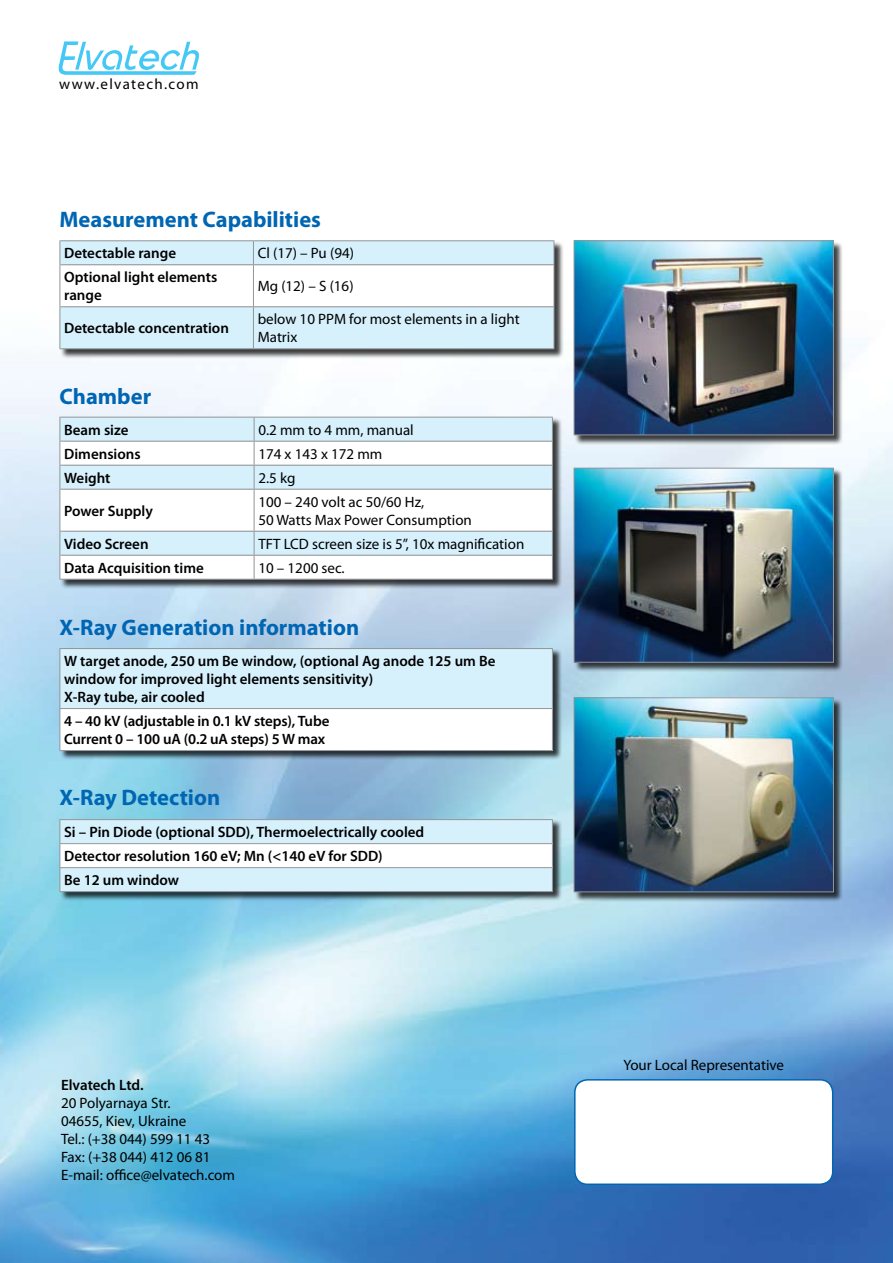
<style>
.page{position:relative;width:893px;height:1263px;background:#fff}
.page>*{position:absolute;margin:0;border:0;box-sizing:border-box;transform-origin:0 0}
.t1{font:700 22.5px "Myriad Pro";color:#0066b3}
.t2{font:600 15px/18px "Myriad Pro";color:#000}
.t3{font:15px/18px "Myriad Pro";color:#000}
.t4{font:15px "Myriad Pro";letter-spacing:.09em;color:#000}
</style>
<div class="page">
<img style="left:0;top:66px;width:893px;height:1197px">
<div style="left:60px;top:241px;width:529px;height:158px;background:#000;opacity:.75"></div>
<div style="left:61px;top:307px;width:493px;height:41px;background:#d6f0fc"></div>
<hr style="left:60px;top:240px;width:193px;height:1px;background:#939598">
<hr style="left:253px;top:240px;width:301px;height:1px;background:#939598">
<svg style="left:60px;top:241px;width:495px;height:66px"></svg>
<hr style="left:60px;top:264px;width:193px;height:1px;background:#939598">
<hr style="left:60px;top:265px;width:1px;height:41px;background:#939598">
<hr style="left:253px;top:264px;width:301px;height:1px;background:#939598">
<hr style="left:253px;top:265px;width:1px;height:41px;background:#939598">
<hr style="left:554px;top:265px;width:1px;height:41px;background:#939598">
<hr style="left:60px;top:306px;width:193px;height:1px;background:#939598">
<hr style="left:60px;top:307px;width:1px;height:41px;background:#939598">
<hr style="left:253px;top:306px;width:301px;height:1px;background:#939598">
<hr style="left:253px;top:307px;width:1px;height:41px;background:#939598">
<hr style="left:554px;top:307px;width:1px;height:41px;background:#939598">
<hr style="left:60px;top:348px;width:193px;height:1px;background:#939598">
<hr style="left:253px;top:348px;width:301px;height:1px;background:#939598">
<div style="left:60px;top:417px;width:529px;height:182px;background:#000;opacity:.75"></div>
<div style="left:61px;top:418px;width:491px;height:23px;background:#d6f0fc"></div>
<svg style="left:61px;top:442px;width:491px;height:137px"></svg>
<hr style="left:60px;top:417px;width:194px;height:1px;background:#939598">
<hr style="left:254px;top:417px;width:299px;height:1px;background:#939598">
<hr style="left:60px;top:441px;width:194px;height:1px;background:#939598">
<hr style="left:254px;top:441px;width:299px;height:1px;background:#939598">
<hr style="left:60px;top:465px;width:194px;height:1px;background:#939598">
<svg style="left:60px;top:417px;width:1px;height:72px"></svg>
<hr style="left:254px;top:465px;width:299px;height:1px;background:#939598">
<svg style="left:254px;top:417px;width:1px;height:72px"></svg>
<svg style="left:552px;top:417px;width:1px;height:72px"></svg>
<hr style="left:60px;top:489px;width:194px;height:1px;background:#939598">
<hr style="left:60px;top:489px;width:1px;height:42px;background:#939598">
<hr style="left:254px;top:489px;width:299px;height:1px;background:#939598">
<hr style="left:254px;top:489px;width:1px;height:42px;background:#939598">
<hr style="left:552px;top:489px;width:1px;height:42px;background:#939598">
<hr style="left:60px;top:531px;width:194px;height:1px;background:#939598">
<hr style="left:254px;top:531px;width:299px;height:1px;background:#939598">
<hr style="left:60px;top:555px;width:194px;height:1px;background:#939598">
<svg style="left:60px;top:531px;width:1px;height:48px"></svg>
<hr style="left:254px;top:555px;width:299px;height:1px;background:#939598">
<svg style="left:254px;top:531px;width:1px;height:48px"></svg>
<svg style="left:552px;top:532px;width:1px;height:47px"></svg>
<hr style="left:60px;top:579px;width:194px;height:1px;background:#939598">
<hr style="left:254px;top:579px;width:299px;height:1px;background:#939598">
<div style="left:60px;top:648px;width:529px;height:128px;background:#000;opacity:.75"></div>
<div style="left:60px;top:648px;width:492px;height:60px;background:#d6f0fc"></div>
<div style="left:60px;top:708px;width:492px;height:42px;background:#fff"></div>
<hr style="left:60px;top:648px;width:493px;height:1px;background:#939598">
<hr style="left:60px;top:649px;width:1px;height:59px;background:#939598">
<hr style="left:552px;top:649px;width:1px;height:59px;background:#939598">
<hr style="left:60px;top:708px;width:493px;height:1px;background:#939598">
<hr style="left:60px;top:709px;width:1px;height:41px;background:#939598">
<hr style="left:552px;top:709px;width:1px;height:41px;background:#939598">
<hr style="left:60px;top:750px;width:493px;height:1px;background:#939598">
<div style="left:60px;top:820px;width:529px;height:99px;background:#000;opacity:.75"></div>
<hr style="left:60px;top:819px;width:493px;height:1px;background:#939598">
<svg style="left:60px;top:820px;width:493px;height:71px"></svg>
<hr style="left:60px;top:891px;width:493px;height:1px;background:#939598">
<svg style="left:59px;top:41px;width:140px;height:34px"></svg>
<div style="left:574px;top:241px;width:275px;height:210px;background:#000;opacity:.75"></div>
<img style="left:576px;top:242px;width:256px;height:191px">
<div style="left:574px;top:240px;width:260px;height:195px;border:1px solid #939598"></div>
<div style="left:574px;top:698px;width:275px;height:210px;background:#000;opacity:.75"></div>
<img style="left:576px;top:699px;width:256px;height:191px">
<div style="left:574px;top:697px;width:260px;height:195px;border:1px solid #939598"></div>
<div style="left:574px;top:468px;width:275px;height:210px;background:#000;opacity:.75"></div>
<img style="left:576px;top:470px;width:256px;height:191px">
<div style="left:574px;top:468px;width:260px;height:195px;border:1px solid #939598"></div>
<div style="left:575px;top:1080px;width:258px;height:104px;background:#fff;border-radius:13px"></div>
<div style="left:574px;top:1079px;width:259px;height:106px;border:2px solid #0066b3;border-radius:13px"></div>
<p class="t4" style="left:59px;top:75px;width:141px">www.elvatech.com</p>
<h1 class="t1" style="left:60px;top:204px;width:263px">Measurement Capabilities</h1>
<p class="t2" style="left:64px;top:244px;width:113px">Detectable range</p>
<p class="t3" style="left:258px;top:244px;width:98px">Cl (17) – Pu (94)</p>
<p class="t2" style="left:64px;top:268px;width:155px">Optional light elements range</p>
<p class="t3" style="left:258px;top:277px;width:97px">Mg (12) – S (16)</p>
<p class="t2" style="left:64px;top:319px;width:166px">Detectable concentration</p>
<p class="t3" style="left:258px;top:310px;width:263px">below 10 PPM for most elements in a light<br>Matrix</p>
<h1 class="t1" style="left:60px;top:381px;width:93px">Chamber</h1>
<p class="t2" style="left:64px;top:420px;width:66px">Beam size</p>
<p class="t3" style="left:258px;top:420px;width:157px">0.2 mm to 4 mm, manual</p>
<p class="t2" style="left:64px;top:444px;width:78px">Dimensions</p>
<p class="t3" style="left:258px;top:444px;width:126px">174 x 143 x 172 mm</p>
<p class="t2" style="left:64px;top:468px;width:48px">Weight</p>
<p class="t3" style="left:258px;top:468px;width:39px">2.5 kg</p>
<p class="t2" style="left:64px;top:501px;width:90px">Power Supply</p>
<p class="t3" style="left:258px;top:492px;width:215px">100 – 240 volt ac 50/60 Hz,<br>50 Watts Max Power Consumption</p>
<p class="t2" style="left:64px;top:534px;width:86px">Video Screen</p>
<p class="t3" style="left:258px;top:534px;width:267px">TFT LCD screen size is 5”, 10x magnification</p>
<p class="t2" style="left:64px;top:558px;width:141px">Data Acquisition time</p>
<p class="t3" style="left:258px;top:558px;width:88px">10 – 1200 sec.</p>
<h1 class="t1" style="left:60px;top:613px;width:301px">X-Ray Generation information</h1>
<p class="t2" style="left:64px;top:652px;width:433px">W target anode, 250 um Be window, (optional Ag anode 125 um Be window for improved light elements sensitivity)<br>X-Ray tube, air cooled</p>
<p class="t2" style="left:64px;top:712px;width:267px">4 – 40 kV (adjustable in 0.1 kV steps), Tube<br>Current 0 – 100 uA (0.2 uA steps) 5 W max</p>
<h1 class="t1" style="left:60px;top:783px;width:162px">X-Ray Detection</h1>
<p class="t2" style="left:64px;top:820px;width:362px;line-height:24px">Si – Pin Diode (optional SDD), Thermoelectrically cooled<br>Detector resolution 160 eV; Mn (&lt;140 eV for SDD)<br>Be 12 um window</p>
<p class="t2" style="left:61px;top:1075px;width:84px">Elvatech Ltd.</p>
<p class="t3" style="left:61px;top:1093px;width:176px">20 Polyarnaya Str.<br>04655, Kiev, Ukraine<br>Tel.: (+38 044) 599 11 43<br>Fax: (+38 044) 412 06 81<br>E-mail: office@elvatech.com</p>
<p class="t3" style="left:623px;top:1056px;width:162px">Your Local Representative</p>
</div>
